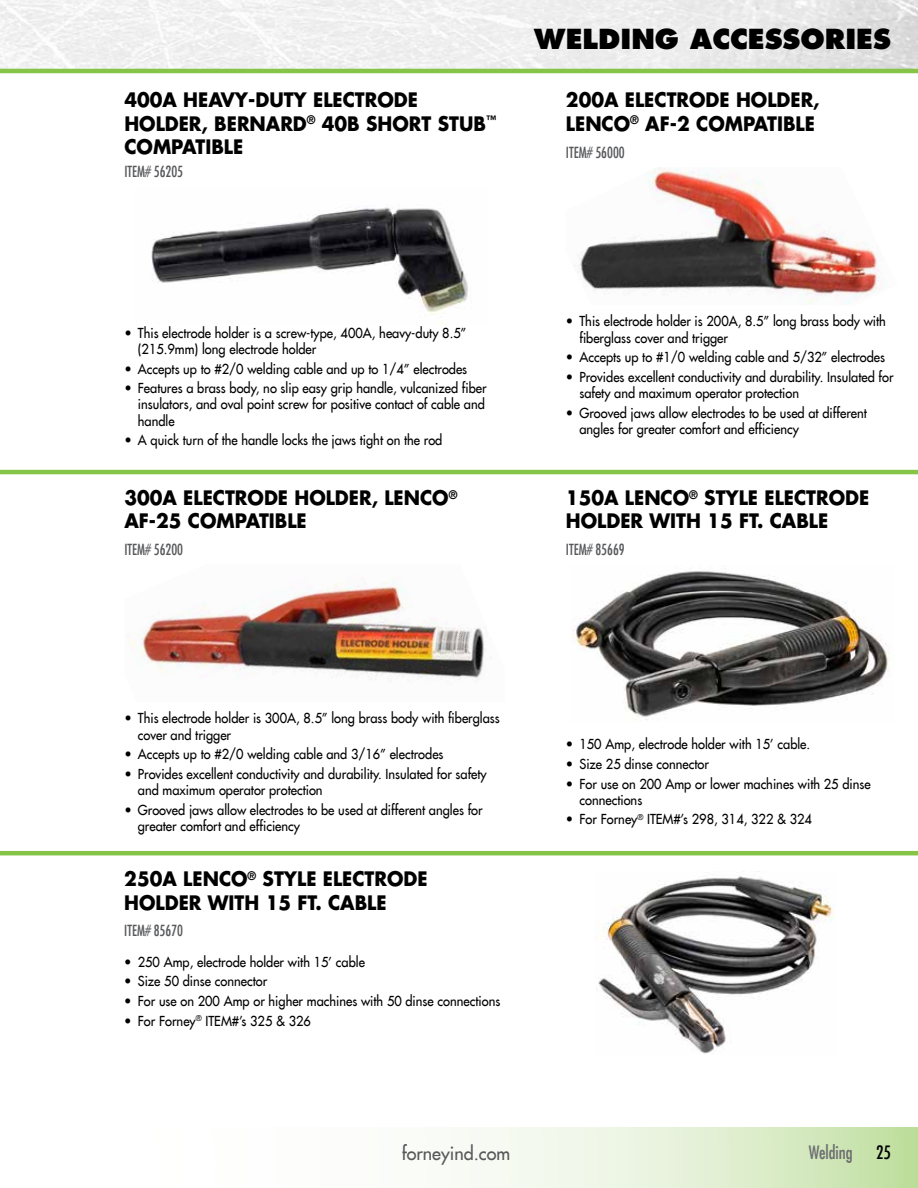
<style>
.page{position:relative;width:918px;height:1188px;background:#fff}
.page>*{position:absolute;margin:0;border:0;box-sizing:border-box;transform-origin:0 0}
.t1{font:800 27px "Futura LT";color:#000}
.t2{font:700 19.5px/23.4px "Futura LT";color:#000;scale:.95 1}
.t3{font:18px "Futura LT";color:#58595b}
.t4{font:condensed 18px "Futura LT";color:#6d6e71}
.t5{font:condensed 18px "Futura LT";color:#000}
.t6{font:condensed 15px "Futura LT";color:#58595b;scale:.95 1}
.t7{font:13.5px/16.2px "Futura LT";color:#000;scale:.95 1}
</style>
<div class="page">
<svg style="left:454px;top:1128px;width:464px;height:60px"></svg>
<hr style="left:0;top:69px;width:918px;height:4px;background:#85c446">
<img style="left:151px;top:207px;width:317px;height:118px">
<img style="left:129px;top:580px;width:362px;height:101px">
<img style="left:577px;top:167px;width:303px;height:138px">
<img style="left:571px;top:571px;width:319px;height:149px">
<hr style="left:0;top:470px;width:918px;height:4px;background:#85c446">
<hr style="left:0;top:851px;width:918px;height:4px;background:#85c446">
<img style="left:595px;top:871px;width:241px;height:183px">
<h2 class="t2" style="left:124px;top:88px;width:393px">400A HEAVY-DUTY ELECTRODE<br>HOLDER, BERNARD<sup>®</sup> 40B SHORT STUB<sup>™<br></sup>COMPATIBLE</h2>
<p class="t6" style="left:124px;top:163px;width:63px">ITEM# 56205</p>
<h1 class="t1" style="left:534px;top:22px;width:359px">WELDING ACCESSORIES</h1>
<h2 class="t2" style="left:566px;top:88px;width:268px">200A ELECTRODE HOLDER,<br>LENCO<sup>®</sup> AF-2 COMPATIBLE</h2>
<p class="t6" style="left:566px;top:143px;width:63px">ITEM# 56000</p>
<p class="t7" style="left:138px;top:324px;width:347px;text-indent:-14px">• This electrode holder is a screw-type, 400A, heavy-duty 8.5” (215.9mm) long electrode holder</p>
<p class="t7" style="left:124px;top:360px;width:362px">• Accepts up to #2/0 welding cable and up to 1/4” electrodes</p>
<p class="t7" style="left:138px;top:380px;width:369px;text-indent:-14px">• Features a brass body, no slip easy grip handle, vulcanized fiber insulators, and oval point screw for positive contact of cable and handle</p>
<p class="t7" style="left:124px;top:432px;width:336px">• A quick turn of the handle locks the jaws tight on the rod</p>
<h2 class="t2" style="left:124px;top:486px;width:352px">300A ELECTRODE HOLDER, LENCO<sup>®<br></sup>AF-25 COMPATIBLE</h2>
<p class="t6" style="left:124px;top:540px;width:63px">ITEM# 56200</p>
<p class="t7" style="left:579px;top:313px;width:324px;text-indent:-14px">• This electrode holder is 200A, 8.5” long brass body with fiberglass cover and trigger</p>
<p class="t7" style="left:566px;top:349px;width:337px">• Accepts up to #1/0 welding cable and 5/32” electrodes</p>
<p class="t7" style="left:579px;top:369px;width:332px;text-indent:-14px">• Provides excellent conductivity and durability. Insulated for safety and maximum operator protection</p>
<p class="t7" style="left:579px;top:405px;width:304px;text-indent:-14px">• Grooved jaws allow electrodes to be used at different angles for greater comfort and efficiency</p>
<h2 class="t2" style="left:566px;top:486px;width:321px">150A LENCO<sup>®</sup> STYLE ELECTRODE<br>HOLDER WITH 15 FT. CABLE</h2>
<p class="t6" style="left:566px;top:540px;width:63px">ITEM# 85669</p>
<p class="t7" style="left:138px;top:710px;width:382px;text-indent:-14px">• This electrode holder is 300A, 8.5” long brass body with fiberglass cover and trigger</p>
<p class="t7" style="left:124px;top:746px;width:337px">• Accepts up to #2/0 welding cable and 3/16” electrodes</p>
<p class="t7" style="left:138px;top:766px;width:369px;text-indent:-14px">• Provides excellent conductivity and durability. Insulated for safety and maximum operator protection</p>
<p class="t7" style="left:138px;top:802px;width:364px;text-indent:-14px">• Grooved jaws allow electrodes to be used at different angles for greater comfort and efficiency</p>
<h2 class="t2" style="left:124px;top:867px;width:321px">250A LENCO<sup>®</sup> STYLE ELECTRODE<br>HOLDER WITH 15 FT. CABLE</h2>
<p class="t6" style="left:124px;top:921px;width:63px">ITEM# 85670</p>
<p class="t7" style="left:124px;top:953px;width:255px">• 250 Amp, electrode holder with 15’ cable</p>
<p class="t7" style="left:124px;top:973px;width:152px">• Size 50 dinse connector</p>
<p class="t7" style="left:124px;top:993px;width:397px">• For use on 200 Amp or higher machines with 50 dinse connections</p>
<p class="t7" style="left:124px;top:1013px;width:198px">• For Forney<sup>®</sup> ITEM#’s 325 &amp; 326</p>
<p class="t7" style="left:566px;top:736px;width:259px">• 150 Amp, electrode holder with 15’ cable.</p>
<p class="t7" style="left:566px;top:756px;width:152px">• Size 25 dinse connector</p>
<p class="t7" style="left:579px;top:775px;width:308px;text-indent:-14px">• For use on 200 Amp or lower machines with 25 dinse connections</p>
<p class="t7" style="left:566px;top:811px;width:260px">• For Forney<sup>®</sup> ITEM#’s 298, 314, 322 &amp; 324</p>
<h3 class="t3" style="left:402px;top:1142px;width:110px">forneyind.com</h3>
<h3 class="t4" style="left:809px;top:1142px;width:46px">Welding</h3>
<h3 class="t5" style="left:876px;top:1142px;width:16px">25</h3>
</div>
